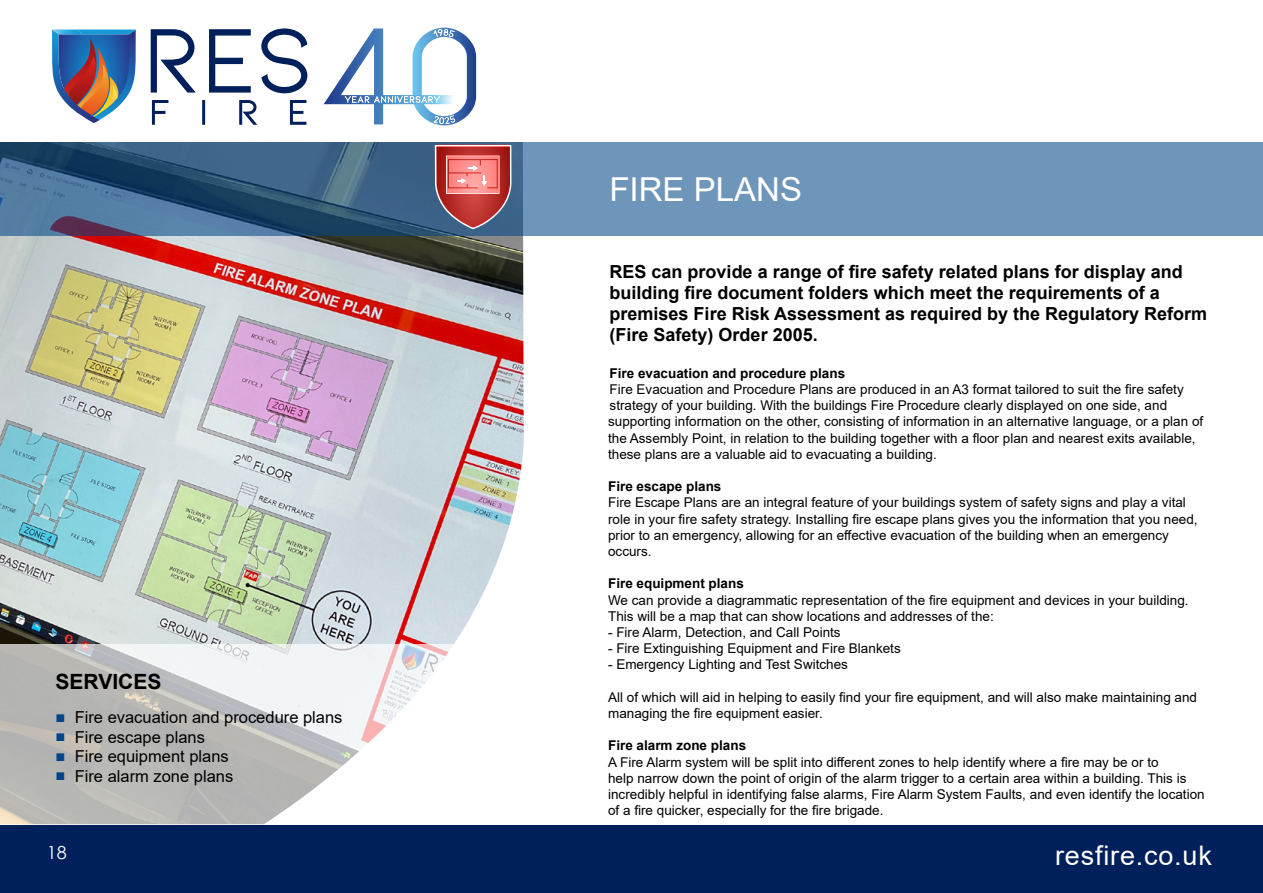
<style>
.page{position:relative;width:1263px;height:893px;background:#fff}
.page>*{position:absolute;margin:0;border:0;box-sizing:border-box;transform-origin:0 0}
.t1{font:33px "Arial";color:#fff}
.t2{font:27px "Arial";letter-spacing:.03em;color:#fff}
.t3{font:700 21px "Arial";color:#000}
.t4{font:700 18px/21px "Arial";color:#000}
.t5{font:18px "Century Gothic";color:#fff}
.t6{font:16.5px "Arial";color:#000}
.t7{font:13.5px/16.2px "Arial";color:#000}
.t8{font:700 13.5px "Arial";color:#000}
.s1{color:#004587}
</style>
<div class="page">
<div style="left:0;top:825px;width:1263px;height:68px;background:#00205c"></div>
<img style="left:0;top:236px;width:524px;height:408px">
<svg style="left:0;top:142px;width:1263px;height:94px;fill:#6e95ba"></svg>
<svg style="left:0;top:644px;width:453px;height:181px"></svg>
<svg style="left:324px;top:28px;width:152px;height:97px"></svg>
<svg style="left:151px;top:29px;width:45px;height:64px"></svg>
<svg style="left:209px;top:29px;width:42px;height:64px"></svg>
<svg style="left:261px;top:28px;width:46px;height:65px"></svg>
<svg style="left:152px;top:100px;width:16px;height:25px"></svg>
<hr style="left:202px;top:100px;width:3px;height:25px;background:#00205c">
<svg style="left:239px;top:100px;width:18px;height:25px"></svg>
<svg style="left:290px;top:100px;width:16px;height:25px"></svg>
<img style="left:52px;top:29px;width:84px;height:94px">
<img style="left:52px;top:30px;width:30px;height:4px">
<svg style="left:435px;top:144px;width:76px;height:85px"></svg>
<h3 class="t3" style="left:56px;top:666px;width:107px">SERVICES</h3>
<p class="t6" style="left:56px;top:706px;width:288px"><span class="s1">■</span> Fire evacuation and procedure plans</p>
<p class="t6" style="left:56px;top:725px;width:151px"><span class="s1">■</span> Fire escape plans</p>
<p class="t6" style="left:56px;top:745px;width:175px"><span class="s1">■</span> Fire equipment plans</p>
<p class="t6" style="left:56px;top:764px;width:179px"><span class="s1">■</span> Fire alarm zone plans</p>
<h3 class="t5" style="left:47px;top:839px;width:21px">18</h3>
<h1 class="t1" style="left:609px;top:167px;width:194px">FIRE PLANS</h1>
<h3 class="t4" style="left:610px;top:261px;width:599px">RES can provide a range of fire safety related plans for display and building fire document folders which meet the requirements of a premises Fire Risk Assessment as required by the Regulatory Reform (Fire Safety) Order 2005.</h3>
<p class="t8" style="left:610px;top:364px;width:237px">Fire evacuation and procedure plans</p>
<p class="t7" style="left:608px;top:381px;width:597px">Fire Evacuation and Procedure Plans are produced in an A3 format tailored to suit the fire safety strategy of your building. With the buildings Fire Procedure clearly displayed on one side, and supporting information on the other, consisting of information in an alternative language, or a plan of the Assembly Point, in relation to the building together with a floor plan and nearest exits available, these plans are a valuable aid to evacuating a building.</p>
<p class="t8" style="left:608px;top:477px;width:115px">Fire escape plans</p>
<p class="t7" style="left:608px;top:494px;width:591px">Fire Escape Plans are an integral feature of your buildings system of safety signs and play a vital role in your fire safety strategy. Installing fire escape plans gives you the information that you need, prior to an emergency, allowing for an effective evacuation of the building when an emergency occurs.</p>
<p class="t8" style="left:608px;top:574px;width:137px">Fire equipment plans</p>
<p class="t7" style="left:608px;top:592px;width:582px">We can provide a diagrammatic representation of the fire equipment and devices in your building.<br>This will be a map that can show locations and addresses of the:</p>
<p class="t7" style="left:608px;top:624px;width:234px">- Fire Alarm, Detection, and Call Points</p>
<p class="t7" style="left:608px;top:640px;width:294px">- Fire Extinguishing Equipment and Fire Blankets</p>
<p class="t7" style="left:608px;top:656px;width:241px">- Emergency Lighting and Test Switches</p>
<p class="t7" style="left:608px;top:689px;width:590px">All of which will aid in helping to easily find your fire equipment, and will also make maintaining and managing the fire equipment easier.</p>
<p class="t8" style="left:608px;top:736px;width:140px">Fire alarm zone plans</p>
<p class="t7" style="left:608px;top:754px;width:598px">A Fire Alarm system will be split into different zones to help identify where a fire may be or to<br>help narrow down the point of origin of the alarm trigger to a certain area within a building. This is incredibly helpful in identifying false alarms, Fire Alarm System Faults, and even identify the location of a fire quicker, especially for the fire brigade.</p>
<h2 class="t2" style="left:1055px;top:837px;width:158px">resfire.co.uk</h2>
</div>
